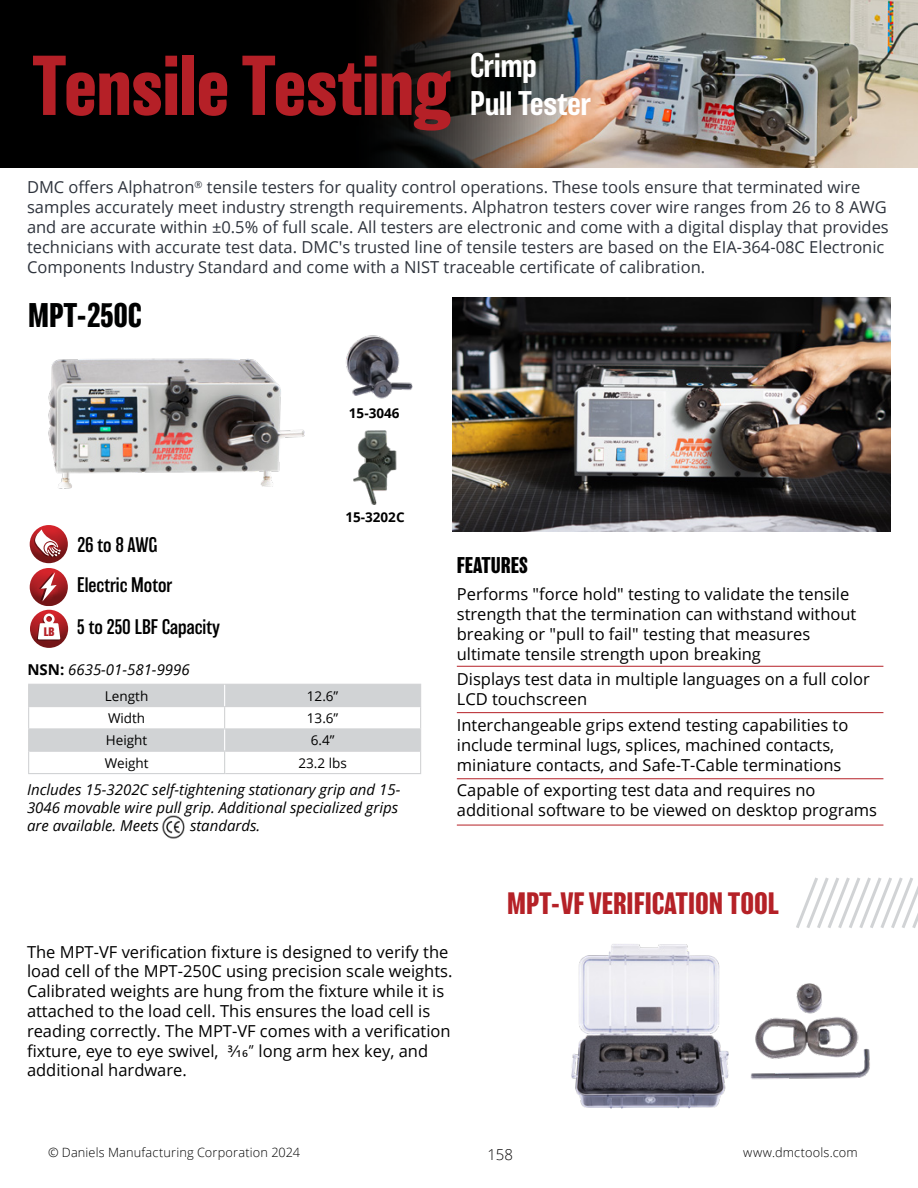
<style>
.page{position:relative;width:918px;height:1188px;background:#fff}
.page>*{position:absolute;margin:0;border:0;box-sizing:border-box;transform-origin:0 0}
.t1{font:700 78px "Balboa";color:#b52027}
.t2{font:500 31.5px/37.8px "Balboa";color:#fff}
.t3{font:700 31.5px "Balboa";color:#000101}
.t4{font:700 28.5px "Balboa";color:#b52127}
.t5{font:700 21px "Balboa";color:#000}
.t6{font:300 19.5px/42px "Balboa";color:#000}
.t7{font:16.5px/19.8px "Open Sans";color:#000}
.t8{font:16.5px/19.8px "Open Sans";color:#2e333c}
.t9{font:italic 15px/18px "Open Sans";color:#000}
.t10{font:italic 15px "Open Sans";color:#000101}
.t11{font:300 15px "Open Sans";color:#050303}
.t12{font:13.5px "Open Sans";color:#000}
.t13{font:700 13.5px "Open Sans";color:#000}
.t14{font:300 12.75px "Open Sans";letter-spacing:.015em;color:#000}
.s1{font-weight:700;font-style:normal}
.s2{color:#000101}
.s3{font-family:"Segoe UI"}
</style>
<div class="page">
<div style="left:0;top:0;width:918px;height:167px;background:#000"></div>
<img style="left:380px;top:0;width:538px;height:167px">
<img style="left:453px;top:297px;width:438px;height:234px">
<hr style="left:457px;top:666px;width:426px;height:1px;background:#b52026">
<hr style="left:457px;top:712px;width:426px;height:1px;background:#b52026">
<hr style="left:457px;top:778px;width:426px;height:1px;background:#b52026">
<hr style="left:457px;top:825px;width:426px;height:1px;background:#b52026">
<svg style="left:28px;top:684px;width:393px;height:90px"></svg>
<hr style="left:28px;top:773px;width:197px;height:1px;background:#d1d3d5">
<svg style="left:30px;top:525px;width:38px;height:38px"></svg>
<svg style="left:34px;top:530px;width:27px;height:28px"></svg>
<svg style="left:30px;top:568px;width:38px;height:38px"></svg>
<svg style="left:30px;top:610px;width:38px;height:38px"></svg>
<svg style="left:37px;top:613px;width:23px;height:27px"></svg>
<img style="left:48px;top:358px;width:257px;height:131px">
<img style="left:780px;top:983px;width:90px;height:96px">
<img style="left:571px;top:944px;width:209px;height:165px">
<svg style="left:796px;top:877px;width:122px;height:51px"></svg>
<img style="left:346px;top:335px;width:67px;height:64px">
<img style="left:354px;top:431px;width:43px;height:74px">
<img style="left:162px;top:815px;width:23px;height:24px">
<h1 class="t1" style="left:32px;top:41px;width:421px">Tensile Testing</h1>
<h2 class="t2" style="left:470px;top:47px;width:122px">Crimp<br>Pull Tester</h2>
<p class="t8" style="left:27px;top:177px;width:863px">DMC offers Alphatron<sup>®</sup> tensile testers for quality control operations. These tools ensure that terminated wire samples accurately meet industry strength requirements. Alphatron testers cover wire ranges from 26 to 8 AWG and are accurate within ±0.5% of full scale. All testers are electronic and come with a digital display that provides technicians with accurate test data. DMC's trusted line of tensile testers are based on the EIA-364-08C Electronic Components Industry Standard and come with a NIST traceable certificate of calibration.</p>
<h2 class="t3" style="left:28px;top:297px;width:115px">MPT-250C</h2>
<p class="t6" style="left:77px;top:524px;width:82px">26 to 8 AWG</p>
<p class="t6" style="left:44px;top:564px;width:178px;text-indent:34px">Electric Motor<br><sub>LB</sub> 5 to 250 LBF Capacity</p>
<p class="t9" style="left:27px;top:660px;width:164px"><span class="s1">NSN:</span> 6635-01-581-9996</p>
<p class="t13" style="left:349px;top:403px;width:52px">15-3046</p>
<p class="t13" style="left:345px;top:508px;width:61px">15-3202C</p>
<p class="t12" style="left:105px;top:686px;width:45px">Length</p>
<p class="t12" style="left:307px;top:686px;width:33px">12.6”</p>
<p class="t12" style="left:108px;top:709px;width:39px">Width</p>
<p class="t12" style="left:307px;top:709px;width:33px">13.6”</p>
<p class="t12" style="left:106px;top:731px;width:43px">Height</p>
<p class="t12" style="left:311px;top:731px;width:25px">6.4”</p>
<p class="t12" style="left:105px;top:753px;width:45px">Weight</p>
<p class="t12" style="left:298px;top:753px;width:50px">23.2 lbs</p>
<p class="t9" style="left:27px;top:780px;width:375px">Includes 15-3202C self-tightening stationary grip and 15-<br>3046 movable wire pull grip. Additional specialized grips are available. <span class="s2">Meets</span></p>
<p class="t10" style="left:190px;top:815px;width:72px">standards.</p>
<p class="t5" style="left:457px;top:553px;width:72px">FEATURES</p>
<p class="t7" style="left:457px;top:584px;width:401px">Performs "force hold" testing to validate the tensile strength that the termination can withstand without breaking or "pull to fail" testing that measures ultimate tensile strength upon breaking</p>
<p class="t7" style="left:457px;top:669px;width:414px">Displays test data in multiple languages on a full color<br>LCD touchscreen</p>
<p class="t7" style="left:457px;top:715px;width:393px">Interchangeable grips extend testing capabilities to include terminal lugs, splices, machined contacts, miniature contacts, and Safe-T-Cable terminations</p>
<p class="t7" style="left:457px;top:779px;width:422px">Capable of exporting test data and requires no additional software to be viewed on desktop programs</p>
<h3 class="t4" style="left:507px;top:887px;width:273px">MPT-VF VERIFICATION TOOL</h3>
<p class="t7" style="left:27px;top:941px;width:427px">The MPT-VF verification fixture is designed to verify the load cell of the MPT-250C using precision scale weights.<br>Calibrated weights are hung from the fixture while it is attached to the load cell. This ensures the load cell is reading correctly. The MPT-VF comes with a verification fixture, eye to eye swivel, <span class="s3">3/16”</span> long arm hex key, and additional hardware.</p>
<p class="t14" style="left:48px;top:1143px;width:254px">© Daniels Manufacturing Corporation 2024</p>
<p class="t11" style="left:487px;top:1145px;width:27px">158</p>
<p class="t14" style="left:743px;top:1143px;width:116px">www.dmctools.com</p>
</div>
